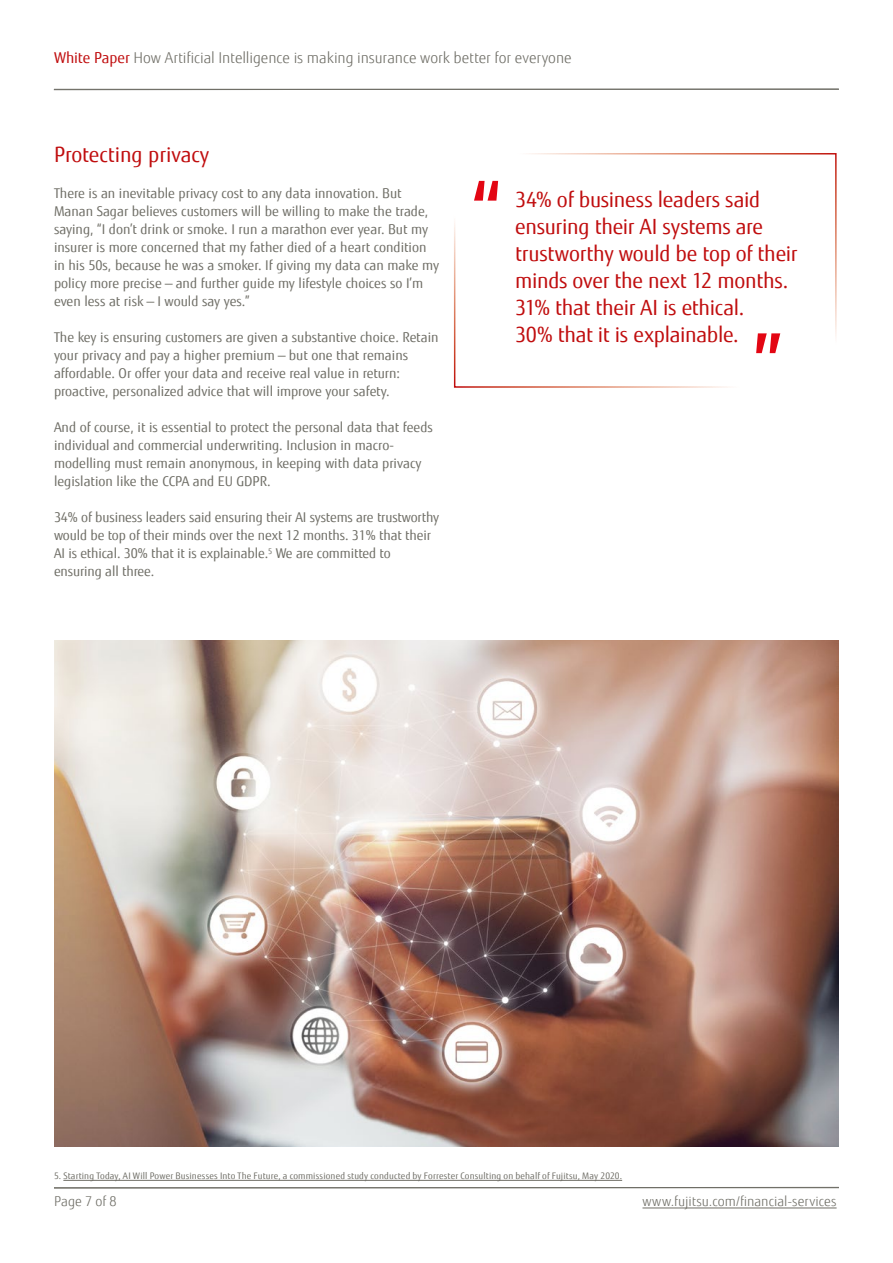
<style>
.page{position:relative;width:893px;height:1263px;background:#fff}
.page>*{position:absolute;margin:0;border:0;box-sizing:border-box;transform-origin:0 0}
.t1{font:700 67.5px "Fujitsu Sans";color:#e30613}
.t2{font:21px/27px "Fujitsu Sans";letter-spacing:-.01em;color:#c00d0e}
.t3{font:300 15px "Fujitsu Sans";color:#6f6e66}
.t4{font:13.5px/18px "Fujitsu Sans";color:#6f6e66}
.t5{font:300 13.5px "Fujitsu Sans";letter-spacing:.005em;color:#6f6e66}
.t6{font:9px "Fujitsu Sans";letter-spacing:.02em;color:#6f6e66}
.s1{font-weight:400;color:#c00d0e}
</style>
<div class="page">
<hr style="left:642px;top:1208px;width:195px;height:1px;background:#6f6e66">
<svg style="left:54px;top:1187px;width:785px;height:2px;background:#9c9c96"></svg>
<svg style="left:53px;top:88px;width:786px;height:2px;background:#a0a09b"></svg>
<hr style="left:63px;top:1180px;width:559px;height:1px;background:#6f6e66">
<img style="left:54px;top:640px;width:785px;height:506px">
<div style="left:454px;top:153px;width:383px;height:235px;border:2px solid #fff"></div>
<p class="t3" style="left:54px;top:49px;width:519px"><span class="s1">White Paper</span> How Artificial Intelligence is making insurance work better for everyone</p>
<h2 class="t2" style="left:54px;top:141px;width:157px">Protecting privacy</h2>
<p class="t4" style="left:54px;top:184px;width:387px">There is an inevitable privacy cost to any data innovation. But Manan Sagar believes customers will be willing to make the trade, saying, “I don’t drink or smoke. I run a marathon ever year. But my insurer is more concerned that my father died of a heart condition in his 50s, because he was a smoker. If giving my data can make my policy more precise — and further guide my lifestyle choices so I’m even less at risk — I would say yes.”</p>
<p class="t4" style="left:54px;top:328px;width:386px">The key is ensuring customers are given a substantive choice. Retain your privacy and pay a higher premium — but one that remains affordable. Or offer your data and receive real value in return: proactive, personalized advice that will improve your safety.</p>
<p class="t4" style="left:54px;top:418px;width:380px">And of course, it is essential to protect the personal data that feeds individual and commercial underwriting. Inclusion in macro&shy;modelling must remain anonymous, in keeping with data privacy legislation like the CCPA and EU GDPR.</p>
<p class="t4" style="left:54px;top:508px;width:387px">34% of business leaders said ensuring their AI systems are trustworthy would be top of their minds over the next 12 months. 31% that their AI is ethical. 30% that it is explainable.<sup>5</sup> We are committed to ensuring all three.</p>
<h1 class="t1" style="left:472px;top:166px;width:31px">“</h1>
<h2 class="t2" style="left:515px;top:186px;width:284px">34% of business leaders said ensuring their AI systems are trustworthy would be top of their minds over the next 12 months.<br>31% that their AI is ethical.<br>30% that it is explainable.</h2>
<h1 class="t1" style="left:753px;top:319px;width:31px">”</h1>
<p class="t6" style="left:54px;top:1170px;width:570px">5. Starting Today, AI Will Power Businesses Into The Future, a commissioned study conducted by Forrester Consulting on behalf of Fujitsu, May 2020.</p>
<p class="t5" style="left:54px;top:1193px;width:64px">Page 7 of 8</p>
<p class="t5" style="left:642px;top:1193px;width:196px">www.fujitsu.com/financial-services</p>
</div>
